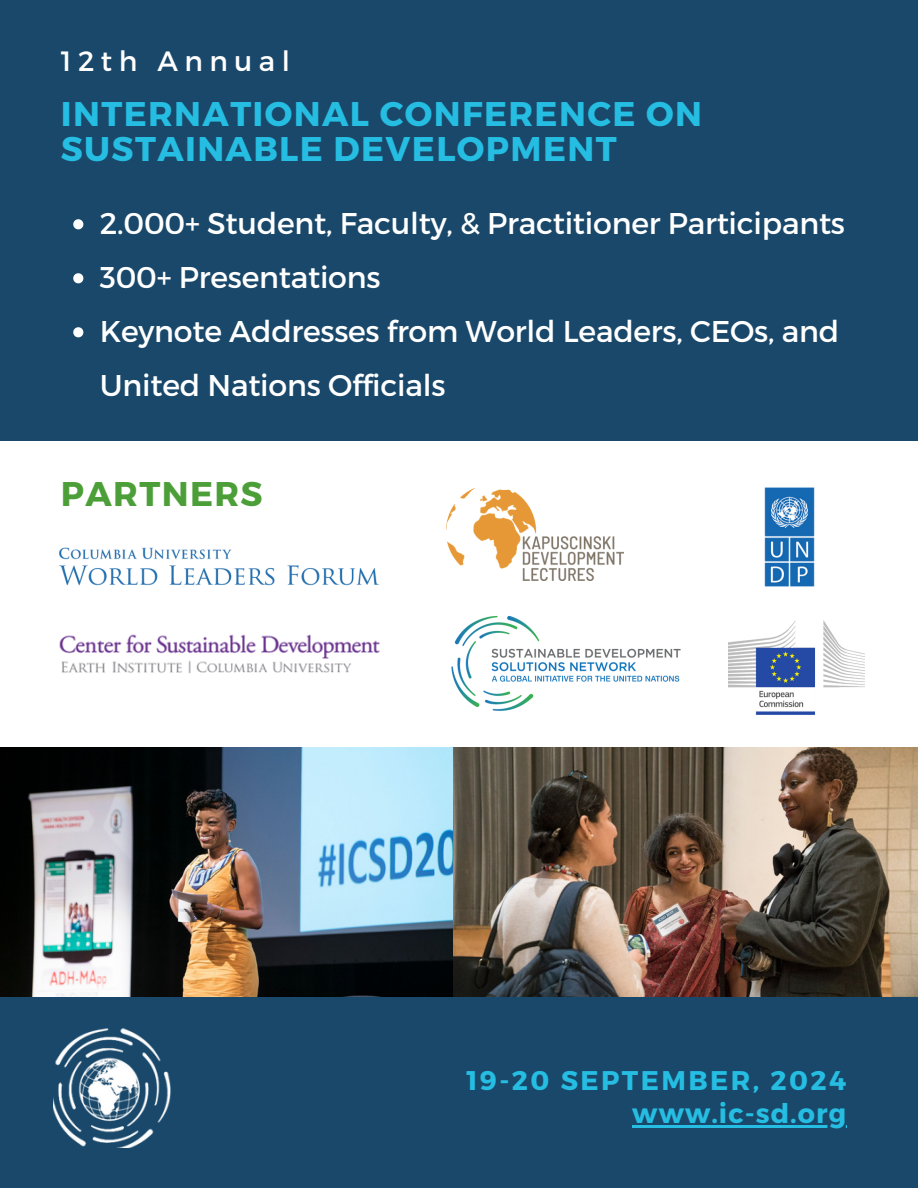
<style>
.page{position:relative;width:918px;height:1188px;background:#19486a}
.page>*{position:absolute;margin:0;border:0;box-sizing:border-box;transform-origin:0 0}
.t1{font:700 34.2px/34.8px "Montserrat";letter-spacing:.04em;color:#26bde2}
.t2{font:700 34.2px "Montserrat";letter-spacing:.04em;color:#4c9f38}
.t3{font:30px/54px "Montserrat";letter-spacing:-.01em;color:#fff}
.t4{font:27.9px "Montserrat";letter-spacing:.23em;color:#fff}
.t5{font:700 27px/32.2px "Montserrat";letter-spacing:.09em;color:#26bde2;text-align:right}
</style>
<div class="page">
<div style="left:0;top:441px;width:918px;height:307px;background:#fff"></div>
<img style="left:446px;top:488px;width:178px;height:92px">
<img style="left:59px;top:634px;width:321px;height:40px">
<img style="left:728px;top:620px;width:136px;height:95px">
<img style="left:451px;top:615px;width:230px;height:96px">
<img style="left:764px;top:487px;width:51px;height:100px">
<img style="left:59px;top:547px;width:320px;height:39px">
<img style="left:0;top:747px;width:918px;height:249px">
<svg style="left:73px;top:219px;width:10px;height:10px"></svg>
<svg style="left:73px;top:273px;width:10px;height:10px"></svg>
<svg style="left:73px;top:327px;width:10px;height:10px"></svg>
<hr style="left:632px;top:1125px;width:215px;height:2px;background:#26bde2">
<img style="left:54px;top:1028px;width:117px;height:120px">
<p class="t4" style="left:61px;top:43px;width:231px">12th Annual</p>
<p class="t1" style="left:61px;top:95px;width:643px">INTERNATIONAL CONFERENCE ON<br>SUSTAINABLE DEVELOPMENT</p>
<p class="t3" style="left:100px;top:195px;width:747px">2.000+ Student, Faculty, &amp; Practitioner Participants 300+ Presentations<br>Keynote Addresses from World Leaders, CEOs, and United Nations Officials</p>
<p class="t2" style="left:61px;top:472px;width:203px">PARTNERS</p>
<p class="t5" style="left:466px;top:1063px;width:381px">19-20 SEPTEMBER, 2024 www.ic-sd.org</p>
</div>
